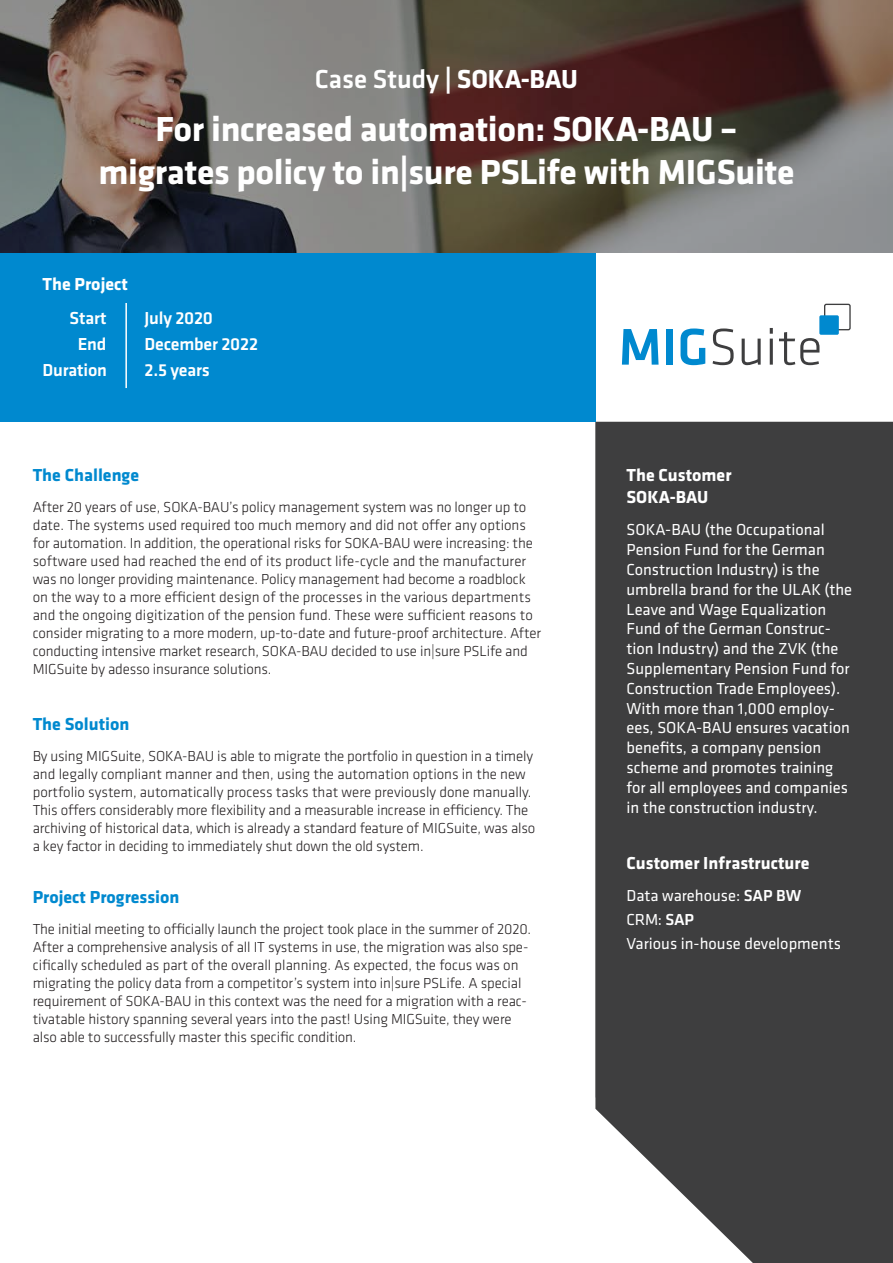
<style>
.page{position:relative;width:893px;height:1263px;background:#fff}
.page>*{position:absolute;margin:0;border:0;box-sizing:border-box;transform-origin:0 0}
.t1{font:700 36px/43.2px "Klavika";letter-spacing:-.01em;color:#fff;text-align:center}
.t2{font:500 27px "Klavika";color:#fff}
.Kapitelüberschrift{font:700 18px/21.6px "Klavika";color:#fff}
.Projektübersichtsdaten{font:500 18px "Klavika";letter-spacing:-.01em;color:#fff}
.Fließtext{font:700 18px "Klavika";color:#0089cf}
.Kapitelüberschrift-2{font:700 18px "Klavika";color:#0089cf}
.Fließtext_Kunde{font:16.5px/19.8px "Klavika";color:#fff}
.Infrastruktur_Fließtext{font:16.5px "Klavika";color:#fff}
.Fließtext-2{font:300 15px/18px "Klavika";letter-spacing:-.01em;color:#231f20}
.s1{font-weight:700}
.s2{font-weight:500}
</style>
<div class="page">
<div style="left:595px;top:422px;width:298px;height:841px;background:#3e3e3f"></div>
<div style="left:0;top:239px;width:595px;height:183px;background:#0089cf"></div>
<svg style="left:0;top:0;width:893px;height:253px;background:#665b55"></svg>
<div style="left:824px;top:304px;width:27px;height:26px;border:1px solid #3e3e3f;border-radius:2px"></div>
<svg style="left:622px;top:329px;width:37px;height:36px"></svg>
<div style="left:666px;top:329px;width:7px;height:36px;background:#0089cf"></div>
<svg style="left:680px;top:328px;width:25px;height:37px"></svg>
<svg style="left:712px;top:328px;width:22px;height:37px"></svg>
<svg style="left:742px;top:339px;width:19px;height:26px"></svg>
<hr style="left:770px;top:339px;width:3px;height:26px;background:#3e3e3f">
<svg style="left:770px;top:328px;width:3px;height:6px"></svg>
<svg style="left:779px;top:332px;width:40px;height:33px"></svg>
<div style="left:819px;top:315px;width:20px;height:20px;background:#0089cf;border-radius:2px"></div>
<hr style="left:125px;top:303px;width:2px;height:85px;background:#fff">
<p class="t2" style="left:315px;top:65px;width:265px">Case Study <span class="s1">| SOKA-BAU</span></p>
<p class="t1" style="left:98px;top:108px;width:698px">For increased automation: SOKA-BAU – migrates policy to in|sure PSLife with MIGSuite</p>
<p class="Kapitelüberschrift" style="left:43px;top:273px;width:87px">The Project</p>
<p class="Projektübersichtsdaten" style="left:70px;top:308px;width:38px">Start</p>
<p class="Projektübersichtsdaten" style="left:145px;top:308px;width:70px">July 2020</p>
<p class="Projektübersichtsdaten" style="left:78px;top:334px;width:30px">End</p>
<p class="Projektübersichtsdaten" style="left:145px;top:334px;width:115px">December 2022</p>
<p class="Projektübersichtsdaten" style="left:43px;top:360px;width:66px">Duration</p>
<p class="Projektübersichtsdaten" style="left:145px;top:360px;width:67px">2.5 years</p>
<p class="Kapitelüberschrift-2" style="left:33px;top:465px;width:108px">The Challenge</p>
<p class="Fließtext-2" style="left:33px;top:498px;width:510px">After 20 years of use, SOKA-BAU’s policy management system was no longer up to date. The systems used required too much memory and did not offer any options for automation. In addition, the operational risks for SOKA-BAU were increasing: the software used had reached the end of its product life-cycle and the manufacturer was no longer providing maintenance. Policy management had become a roadblock on the way to a more efficient design of the processes in the various departments and the ongoing digitization of the pension fund. These were sufficient reasons to consider migrating to a more modern, up-to-date and future-proof architecture. After conducting intensive market research, SOKA-BAU decided to use in|sure PSLife and MIGSuite by adesso insurance solutions.</p>
<p class="Fließtext" style="left:33px;top:714px;width:98px">The Solution</p>
<p class="Fließtext-2" style="left:33px;top:747px;width:504px">By using MIGSuite, SOKA-BAU is able to migrate the portfolio in question in a timely and legally compliant manner and then, using the automation options in the new portfolio system, automatically process tasks that were previously done manually.<br>This offers considerably more flexibility and a measurable increase in efficiency. The archiving of historical data, which is already a standard feature of MIGSuite, was also a key factor in deciding to immediately shut down the old system.</p>
<p class="Fließtext" style="left:33px;top:887px;width:148px">Project Progression</p>
<p class="Fließtext-2" style="left:33px;top:920px;width:500px">The initial meeting to officially launch the project took place in the summer of 2020.<br>After a comprehensive analysis of all IT systems in use, the migration was also spe&shy;cifically scheduled as part of the overall planning. As expected, the focus was on migrating the policy data from a competitor’s system into in|sure PSLife. A special requirement of SOKA-BAU in this context was the need for a migration with a reac&shy;tivatable history spanning several years into the past! Using MIGSuite, they were also able to successfully master this specific condition.</p>
<p class="Kapitelüberschrift" style="left:626px;top:465px;width:107px">The Customer<br>SOKA-BAU</p>
<p class="Fließtext_Kunde" style="left:626px;top:520px;width:227px">SOKA-BAU (the Occupational<br>Pension Fund for the German<br>Construction Industry) is the umbrella brand for the ULAK (the<br>Leave and Wage Equalization<br>Fund of the German Construc&shy;tion Industry) and the ZVK (the<br>Supplementary Pension Fund for<br>Construction Trade Employees).<br>With more than 1,000 employ&shy;ees, SOKA-BAU ensures vacation benefits, a company pension scheme and promotes training for all employees and companies in the construction industry.</p>
<p class="Kapitelüberschrift" style="left:626px;top:852px;width:185px">Customer Infrastructure</p>
<p class="Infrastruktur_Fließtext" style="left:626px;top:887px;width:176px">Data warehouse: <span class="s2">SAP BW</span></p>
<p class="Infrastruktur_Fließtext" style="left:626px;top:911px;width:69px">CRM: <span class="s2">SAP</span></p>
<p class="Infrastruktur_Fließtext" style="left:626px;top:935px;width:216px">Various in-house developments</p>
</div>
